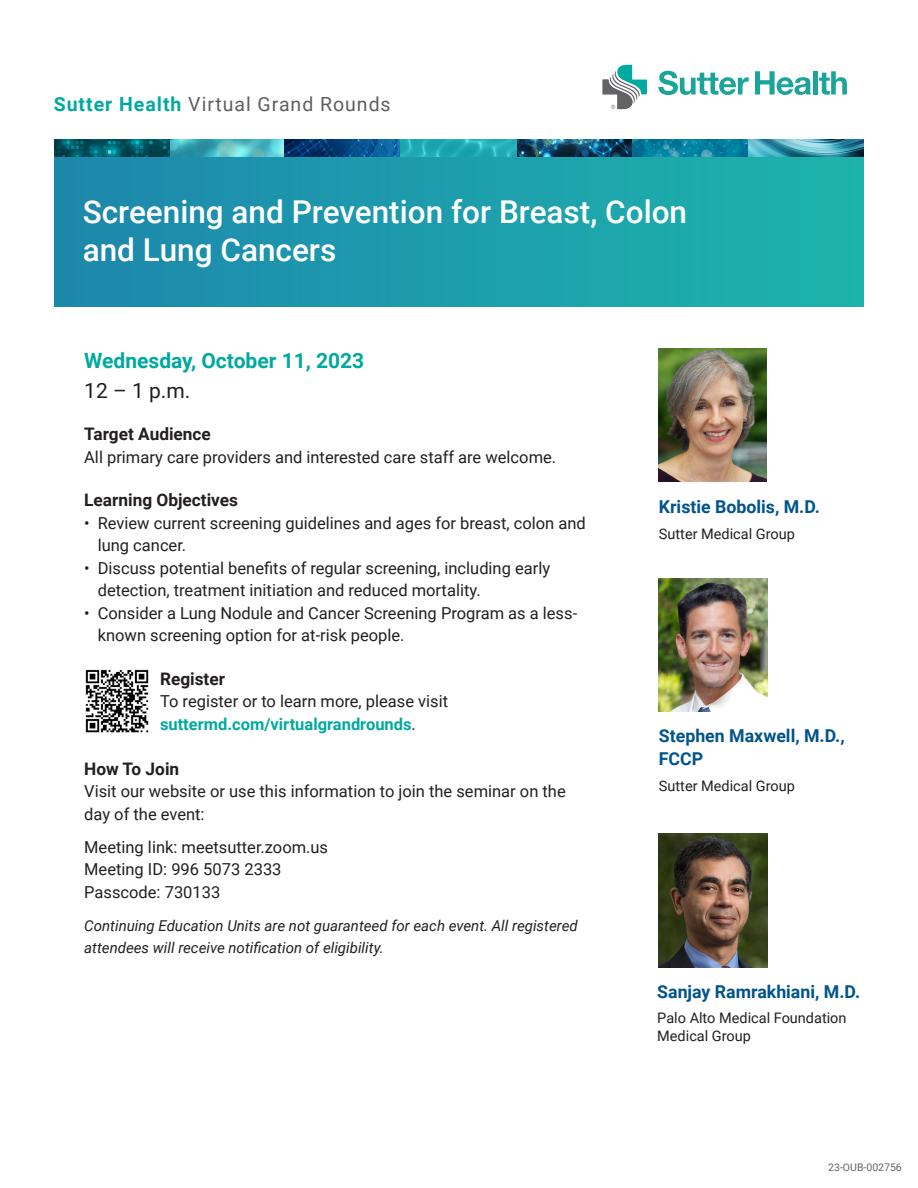
<style>
.page{position:relative;width:918px;height:1188px;background:#fff}
.page>*{position:absolute;margin:0;border:0;box-sizing:border-box;transform-origin:0 0}
.t1{font:500 31.5px/37.5px "Roboto";color:#fff}
.t2{font:700 21px "Roboto";color:#00a9a0}
.t3{font:21px "Roboto";color:#231f20}
.t4{font:19.5px "Roboto";letter-spacing:.05em;color:#5f5f62}
.t5{font:700 17.7px/22.6px "Roboto";color:#00548b}
.t6{font:700 17.25px "Roboto";color:#231f20}
.t7{font:16.5px/22.5px "Roboto";color:#231f20}
.t8{font:italic 15px/22.5px "Roboto";color:#231f20}
.t9{font:14.55px/17.7px "Roboto";color:#231f20}
.t10{font:10.5px "Roboto";color:#636366}
.s1{font-weight:700;color:#00a9a0}
</style>
<div class="page">
<img style="left:85px;top:669px;width:64px;height:64px">
<svg style="left:603px;top:65px;width:44px;height:44px"></svg>
<svg style="left:658px;top:71px;width:91px;height:24px"></svg>
<svg style="left:755px;top:71px;width:56px;height:24px"></svg>
<div style="left:813px;top:71px;width:5px;height:23px;background:#1ba499"></div>
<svg style="left:819px;top:71px;width:28px;height:24px"></svg>
<div style="left:54px;top:153px;width:810px;height:154px;background:linear-gradient(to right,#1d87ad,#1db4ab)"></div>
<img style="left:170px;top:140px;width:694px;height:17px">
<svg style="left:54px;top:140px;width:116px;height:17px;background:#005a65"></svg>
<img style="left:659px;top:348px;width:108px;height:134px">
<img style="left:659px;top:578px;width:108px;height:134px">
<img style="left:659px;top:833px;width:108px;height:135px">
<p class="t4" style="left:54px;top:91px;width:338px"><span class="s1">Sutter Health</span> Virtual Grand Rounds</p>
<h1 class="t1" style="left:83px;top:192px;width:606px">Screening and Prevention for Breast, Colon and Lung Cancers</h1>
<p class="t2" style="left:84px;top:346px;width:282px">Wednesday, October 11, 2023</p>
<p class="t3" style="left:84px;top:376px;width:108px">12 – 1 p.m.</p>
<h2 class="t6" style="left:84px;top:422px;width:128px">Target Audience</h2>
<p class="t7" style="left:84px;top:445px;width:473px">All primary care providers and interested care staff are welcome.</p>
<h2 class="t6" style="left:84px;top:488px;width:155px">Learning Objectives</h2>
<p class="t7" style="left:98px;top:511px;width:490px;text-indent:-13px">• Review current screening guidelines and ages for breast, colon and lung cancer.</p>
<p class="t7" style="left:98px;top:556px;width:454px;text-indent:-13px">• Discuss potential benefits of regular screening, including early detection, treatment initiation and reduced mortality.</p>
<p class="t7" style="left:98px;top:601px;width:481px;text-indent:-13px">• Consider a Lung Nodule and Cancer Screening Program as a less&shy;known screening option for at-risk people.</p>
<p class="t6" style="left:160px;top:667px;width:67px">Register</p>
<p class="t7" style="left:160px;top:690px;width:290px">To register or to learn more, please visit <span class="s1">suttermd.com/virtualgrandrounds</span>.</p>
<h2 class="t6" style="left:84px;top:757px;width:97px">How To Join</h2>
<p class="t7" style="left:84px;top:780px;width:483px">Visit our website or use this information to join the seminar on the day of the event:</p>
<p class="t7" style="left:84px;top:835px;width:245px">Meeting link: meetsutter.zoom.us</p>
<p class="t7" style="left:84px;top:858px;width:199px">Meeting ID: 996 5073 2333</p>
<p class="t7" style="left:84px;top:880px;width:138px">Passcode: 730133</p>
<p class="t8" style="left:84px;top:914px;width:495px">Continuing Education Units are not guaranteed for each event. All registered attendees will receive notification of eligibility.</p>
<p class="t5" style="left:659px;top:494px;width:163px">Kristie Bobolis, M.D.</p>
<p class="t9" style="left:659px;top:524px;width:138px">Sutter Medical Group</p>
<p class="t5" style="left:659px;top:724px;width:187px">Stephen Maxwell, M.D.,<br>FCCP</p>
<p class="t9" style="left:659px;top:776px;width:138px">Sutter Medical Group</p>
<p class="t5" style="left:657px;top:979px;width:204px">Sanjay Ramrakhiani, M.D.</p>
<p class="t9" style="left:657px;top:1009px;width:191px">Palo Alto Medical Foundation<br>Medical Group</p>
<p class="t10" style="left:828px;top:1160px;width:75px">23-OUB-002756</p>
</div>
